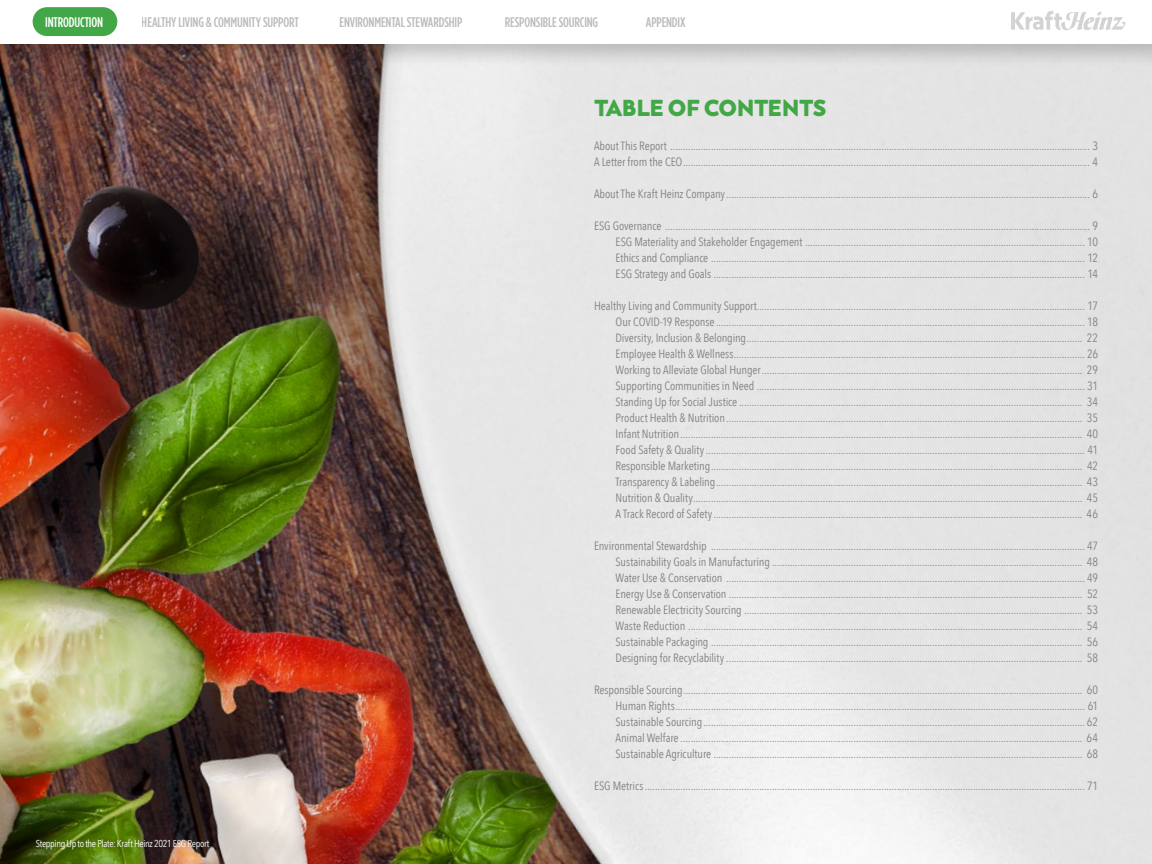
<style>
.page{position:relative;width:1152px;height:864px;background:#fff}
.page>*{position:absolute;margin:0;border:0;box-sizing:border-box;transform-origin:0 0}
.t1{font:800 24px "Neufreit";letter-spacing:-.01em;color:#42a746}
.t2{font:500 14px "Gotham Condensed";letter-spacing:-.01em;color:#bcbcbc}
.t3{font:500 14px "Gotham Condensed";letter-spacing:-.01em;color:#fff}
.t4{font:12px "Avenir Next Condensed";letter-spacing:-.01em;color:#808285}
.t5{font:10px "Avenir Next Condensed";letter-spacing:-.03em;color:#fff}
</style>
<div class="page">
<img style="left:0;top:68px;width:1152px;height:796px">
<div style="left:0;top:0;width:1152px;height:68px;background:#000;opacity:.19"></div>
<div style="left:0;top:0;width:1152px;height:43px;background:#fff"></div>
<div style="left:33px;top:7px;width:84px;height:29px;background:#42a746;border-radius:14px"></div>
<svg style="left:1011px;top:11px;width:115px;height:20px"></svg>
<p class="t3" style="left:45px;top:14px;width:59px">INTRODUCTION</p>
<p class="t2" style="left:142px;top:14px;width:159px">HEALTHY LIVING &amp; COMMUNITY SUPPORT</p>
<p class="t2" style="left:340px;top:14px;width:124px">ENVIRONMENTAL STEWARDSHIP</p>
<p class="t2" style="left:505px;top:14px;width:95px">RESPONSIBLE SOURCING</p>
<p class="t2" style="left:646px;top:14px;width:41px">APPENDIX</p>
<p class="t5" style="left:36px;top:835px;width:175px">Stepping Up to the Plate: Kraft Heinz 2021 ESG Report</p>
<p class="t1" style="left:594px;top:93px;width:234px">TABLE OF CONTENTS</p>
<p class="t4" style="left:594px;top:135px;width:506px">About This Report ..................................................................................................................................................................... 3</p>
<p class="t4" style="left:594px;top:151px;width:506px">A Letter from the CEO................................................................................................................................................................ 4</p>
<p class="t4" style="left:594px;top:183px;width:506px">About The Kraft Heinz Company............................................................................................................................................... 6</p>
<p class="t4" style="left:594px;top:215px;width:506px">ESG Governance ....................................................................................................................................................................... 9</p>
<p class="t4" style="left:616px;top:231px;width:484px">ESG Materiality and Stakeholder Engagement .............................................................................................................. 10</p>
<p class="t4" style="left:616px;top:247px;width:484px">Ethics and Compliance ................................................................................................................................................... 12</p>
<p class="t4" style="left:616px;top:263px;width:484px">ESG Strategy and Goals .................................................................................................................................................. 14</p>
<p class="t4" style="left:594px;top:295px;width:505px">Healthy Living and Community Support................................................................................................................................. 17</p>
<p class="t4" style="left:616px;top:311px;width:484px">Our COVID-19 Response ................................................................................................................................................. 18</p>
<p class="t4" style="left:616px;top:327px;width:484px">Diversity, Inclusion &amp; Belonging.................................................................................................................................... 22</p>
<p class="t4" style="left:616px;top:343px;width:484px">Employee Health &amp; Wellness.......................................................................................................................................... 26</p>
<p class="t4" style="left:616px;top:359px;width:484px">Working to Alleviate Global Hunger.............................................................................................................................. 29</p>
<p class="t4" style="left:616px;top:375px;width:484px">Supporting Communities in Need ................................................................................................................................. 31</p>
<p class="t4" style="left:616px;top:391px;width:484px">Standing Up for Social Justice ....................................................................................................................................... 34</p>
<p class="t4" style="left:616px;top:407px;width:484px">Product Health &amp; Nutrition............................................................................................................................................ 35</p>
<p class="t4" style="left:616px;top:423px;width:484px">Infant Nutrition.............................................................................................................................................................. 40</p>
<p class="t4" style="left:616px;top:439px;width:484px">Food Safety &amp; Quality..................................................................................................................................................... 41</p>
<p class="t4" style="left:616px;top:455px;width:484px">Responsible Marketing.................................................................................................................................................. 42</p>
<p class="t4" style="left:616px;top:471px;width:484px">Transparency &amp; Labeling................................................................................................................................................ 43</p>
<p class="t4" style="left:616px;top:487px;width:484px">Nutrition &amp; Quality......................................................................................................................................................... 45</p>
<p class="t4" style="left:616px;top:503px;width:484px">A Track Record of Safety................................................................................................................................................. 46</p>
<p class="t4" style="left:594px;top:535px;width:505px">Environmental Stewardship ................................................................................................................................................... 47</p>
<p class="t4" style="left:616px;top:551px;width:484px">Sustainability Goals in Manufacturing .......................................................................................................................... 48</p>
<p class="t4" style="left:616px;top:567px;width:484px">Water Use &amp; Conservation ............................................................................................................................................. 49</p>
<p class="t4" style="left:616px;top:583px;width:484px">Energy Use &amp; Conservation ........................................................................................................................................... 52</p>
<p class="t4" style="left:616px;top:599px;width:484px">Renewable Electricity Sourcing ..................................................................................................................................... 53</p>
<p class="t4" style="left:616px;top:615px;width:484px">Waste Reduction ........................................................................................................................................................... 54</p>
<p class="t4" style="left:616px;top:631px;width:484px">Sustainable Packaging .................................................................................................................................................. 56</p>
<p class="t4" style="left:616px;top:647px;width:484px">Designing for Recyclability ............................................................................................................................................ 58</p>
<p class="t4" style="left:594px;top:679px;width:506px">Responsible Sourcing............................................................................................................................................................. 60</p>
<p class="t4" style="left:616px;top:695px;width:484px">Human Rights................................................................................................................................................................. 61</p>
<p class="t4" style="left:616px;top:711px;width:484px">Sustainable Sourcing...................................................................................................................................................... 62</p>
<p class="t4" style="left:616px;top:727px;width:484px">Animal Welfare .............................................................................................................................................................. 64</p>
<p class="t4" style="left:616px;top:743px;width:484px">Sustainable Agriculture ................................................................................................................................................. 68</p>
<p class="t4" style="left:594px;top:775px;width:506px">ESG Metrics............................................................................................................................................................................. 71</p>
</div>
